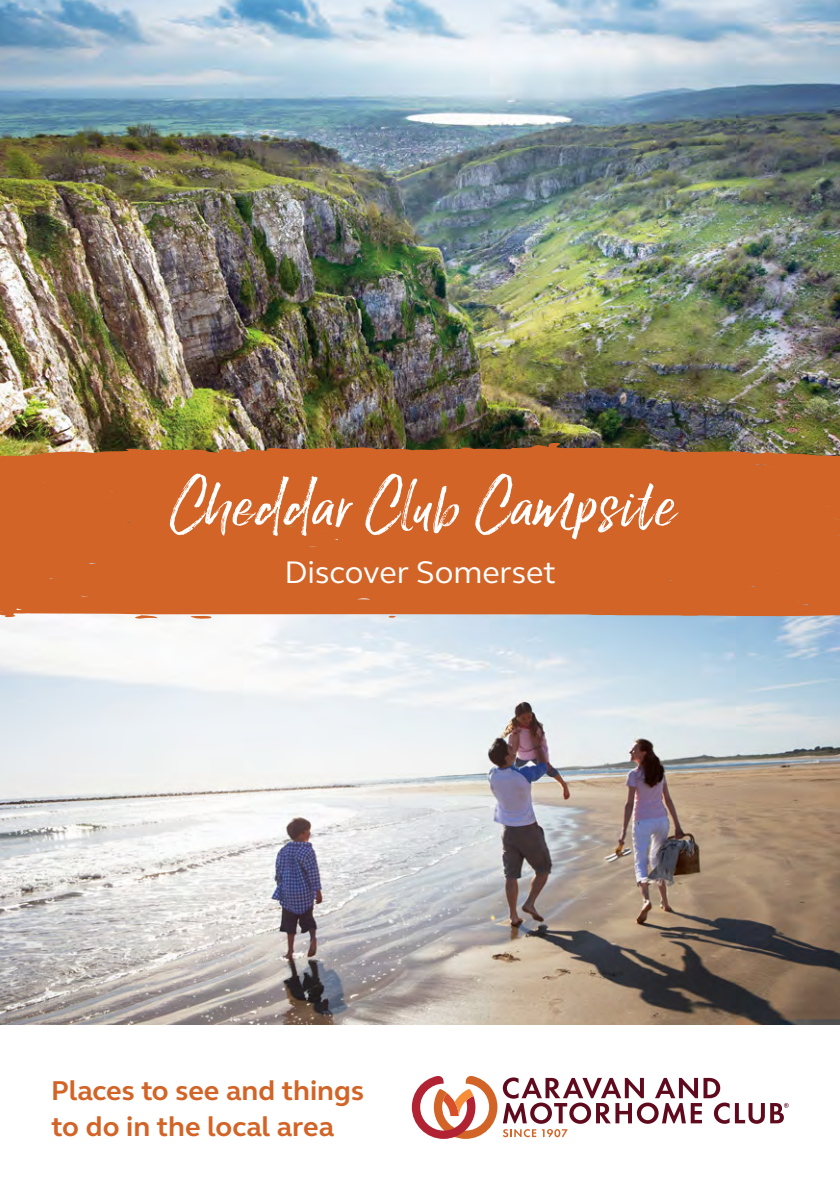
<style>
.page{position:relative;width:840px;height:1191px;background:#fff}
.page>*{position:absolute;margin:0;border:0;box-sizing:border-box;transform-origin:0 0}
.t1{font:76px "Lucky Fellas Win";letter-spacing:.025em;color:#fff}
.t2{font:32px "FS Elliot";color:#fff}
.t3{font:700 28px/36px "FS Elliot";color:#d26427}
</style>
<div class="page">
<img style="left:0;top:0;width:839px;height:442px">
<img style="left:0;top:617px;width:839px;height:407px">
<svg style="left:190px;top:617px;width:23px;height:2px"></svg>
<svg style="left:133px;top:617px;width:24px;height:2px"></svg>
<div style="left:0;top:442px;width:839px;height:175px;background:#d26427"></div>
<svg style="left:411px;top:1076px;width:377px;height:62px"></svg>
<p class="t1" style="left:166px;top:457px;width:509px">Cheddar Club Campsite</p>
<p class="t2" style="left:284px;top:550px;width:273px">Discover Somerset</p>
<p class="t3" style="left:51px;top:1072px;width:314px">Places to see and things to do in the local area</p>
</div>
